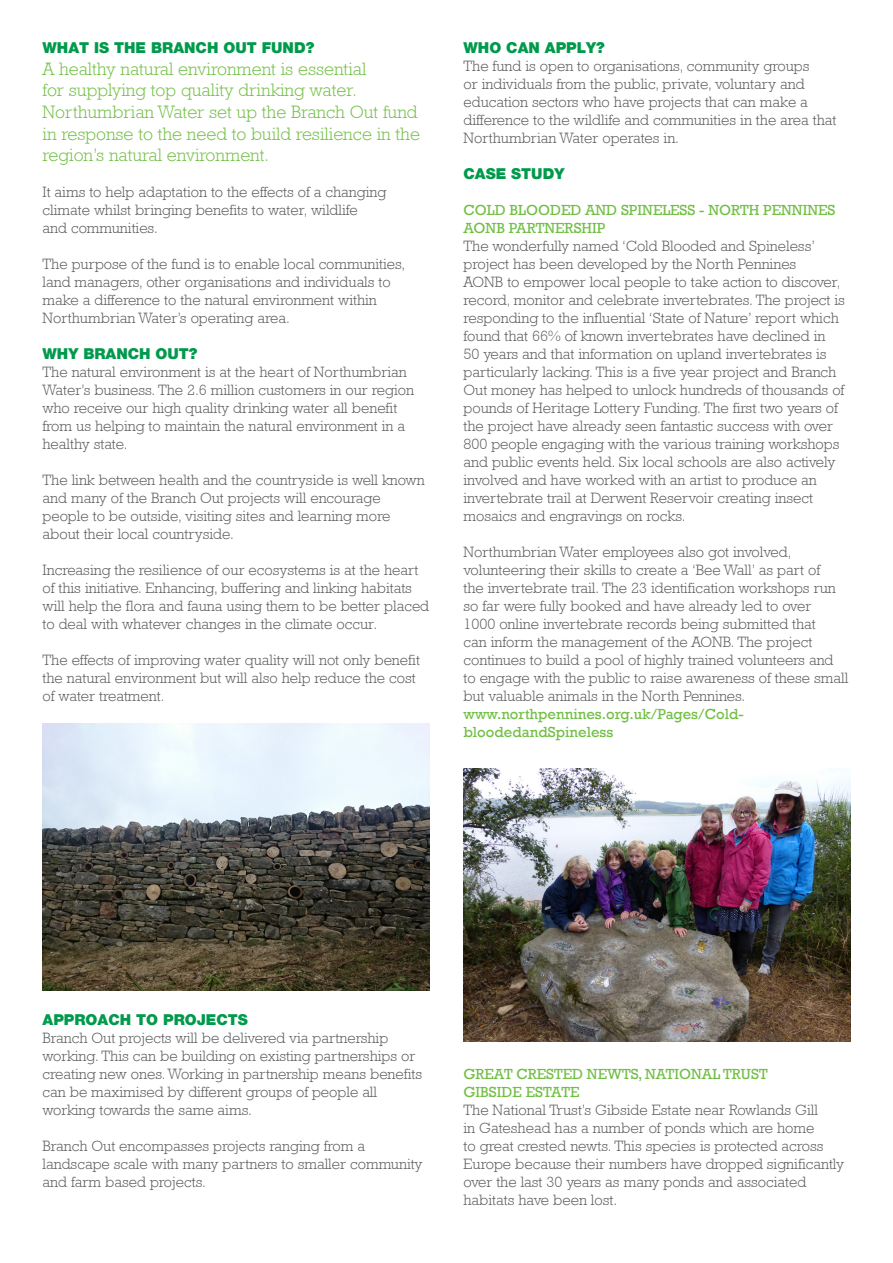
<style>
.page{position:relative;width:893px;height:1263px;background:#fff}
.page>*{position:absolute;margin:0;border:0;box-sizing:border-box;transform-origin:0 0}
.t1{font:300 18px/21.6px "Rockwell";color:#71bf44}
.t2{font:300 15px/18px "Rockwell";color:#57585a}
.t3{font:15px/18px "Rockwell";color:#71bf44}
.t4{font:15px "Helvetica Neue Black WHAM";color:#009a4c}
</style>
<div class="page">
<img style="left:463px;top:769px;width:387px;height:273px">
<img style="left:43px;top:724px;width:386px;height:267px">
<p class="t4" style="left:43px;top:39px;width:273px">WHAT IS THE BRANCH OUT FUND?</p>
<p class="t1" style="left:43px;top:58px;width:379px">A healthy natural environment is essential<br>for supplying top quality drinking water.<br>Northumbrian Water set up the Branch Out fund in response to the need to build resilience in the region’s natural environment.</p>
<p class="t2" style="left:43px;top:183px;width:345px">It aims to help adaptation to the effects of a changing climate whilst bringing benefits to water, wildlife<br>and communities.</p>
<p class="t2" style="left:43px;top:255px;width:364px">The purpose of the fund is to enable local communities, land managers, other organisations and individuals to make a difference to the natural environment within Northumbrian Water’s operating area.</p>
<p class="t4" style="left:43px;top:345px;width:157px">WHY BRANCH OUT?</p>
<p class="t2" style="left:43px;top:363px;width:373px">The natural environment is at the heart of Northumbrian Water’s business. The 2.6 million customers in our region who receive our high quality drinking water all benefit from us helping to maintain the natural environment in a healthy state.</p>
<p class="t2" style="left:43px;top:471px;width:384px">The link between health and the countryside is well known and many of the Branch Out projects will encourage people to be outside, visiting sites and learning more about their local countryside.</p>
<p class="t2" style="left:43px;top:561px;width:388px">Increasing the resilience of our ecosystems is at the heart of this initiative. Enhancing, buffering and linking habitats will help the flora and fauna using them to be better placed to deal with whatever changes in the climate occur.</p>
<p class="t2" style="left:43px;top:651px;width:379px">The effects of improving water quality will not only benefit the natural environment but will also help reduce the cost of water treatment.</p>
<p class="t4" style="left:463px;top:39px;width:143px">WHO CAN APPLY?</p>
<p class="t2" style="left:463px;top:57px;width:374px">The fund is open to organisations, community groups<br>or individuals from the public, private, voluntary and education sectors who have projects that can make a difference to the wildlife and communities in the area that Northumbrian Water operates in.</p>
<p class="t4" style="left:463px;top:165px;width:102px">CASE STUDY</p>
<p class="t3" style="left:463px;top:201px;width:374px">COLD BLOODED AND SPINELESS - NORTH PENNINES<br>AONB PARTNERSHIP</p>
<p class="t2" style="left:463px;top:237px;width:383px">The wonderfully named ‘Cold Blooded and Spineless’ project has been developed by the North Pennines<br>AONB to empower local people to take action to discover, record, monitor and celebrate invertebrates. The project is responding to the influential ‘State of Nature’ report which found that 66% of known invertebrates have declined in 50 years and that information on upland invertebrates is particularly lacking. This is a five year project and Branch Out money has helped to unlock hundreds of thousands of pounds of Heritage Lottery Funding. The first two years of the project have already seen fantastic success with over 800 people engaging with the various training workshops and public events held. Six local schools are also actively involved and have worked with an artist to produce an invertebrate trail at Derwent Reservoir creating insect mosaics and engravings on rocks.</p>
<p class="t2" style="left:463px;top:543px;width:386px">Northumbrian Water employees also got involved, volunteering their skills to create a ‘Bee Wall’ as part of<br>the invertebrate trail. The 23 identification workshops run so far were fully booked and have already led to over<br>1000 online invertebrate records being submitted that<br>can inform the management of the AONB. The project continues to build a pool of highly trained volunteers and to engage with the public to raise awareness of these small but valuable animals in the North Pennines.</p>
<p class="t3" style="left:463px;top:705px;width:282px">www.northpennines.org.uk/Pages/Cold&shy;bloodedandSpineless</p>
<p class="t4" style="left:43px;top:1011px;width:207px">APPROACH TO PROJECTS</p>
<p class="t2" style="left:43px;top:1029px;width:381px">Branch Out projects will be delivered via partnership working. This can be building on existing partnerships or creating new ones. Working in partnership means benefits can be maximised by different groups of people all working towards the same aims.</p>
<p class="t2" style="left:43px;top:1137px;width:382px">Branch Out encompasses projects ranging from a landscape scale with many partners to smaller community and farm based projects.</p>
<p class="t3" style="left:463px;top:1065px;width:306px">GREAT CRESTED NEWTS, NATIONAL TRUST<br>GIBSIDE ESTATE</p>
<p class="t2" style="left:463px;top:1101px;width:382px">The National Trust’s Gibside Estate near Rowlands Gill<br>in Gateshead has a number of ponds which are home<br>to great crested newts. This species is protected across Europe because their numbers have dropped significantly over the last 30 years as many ponds and associated habitats have been lost.</p>
</div>
